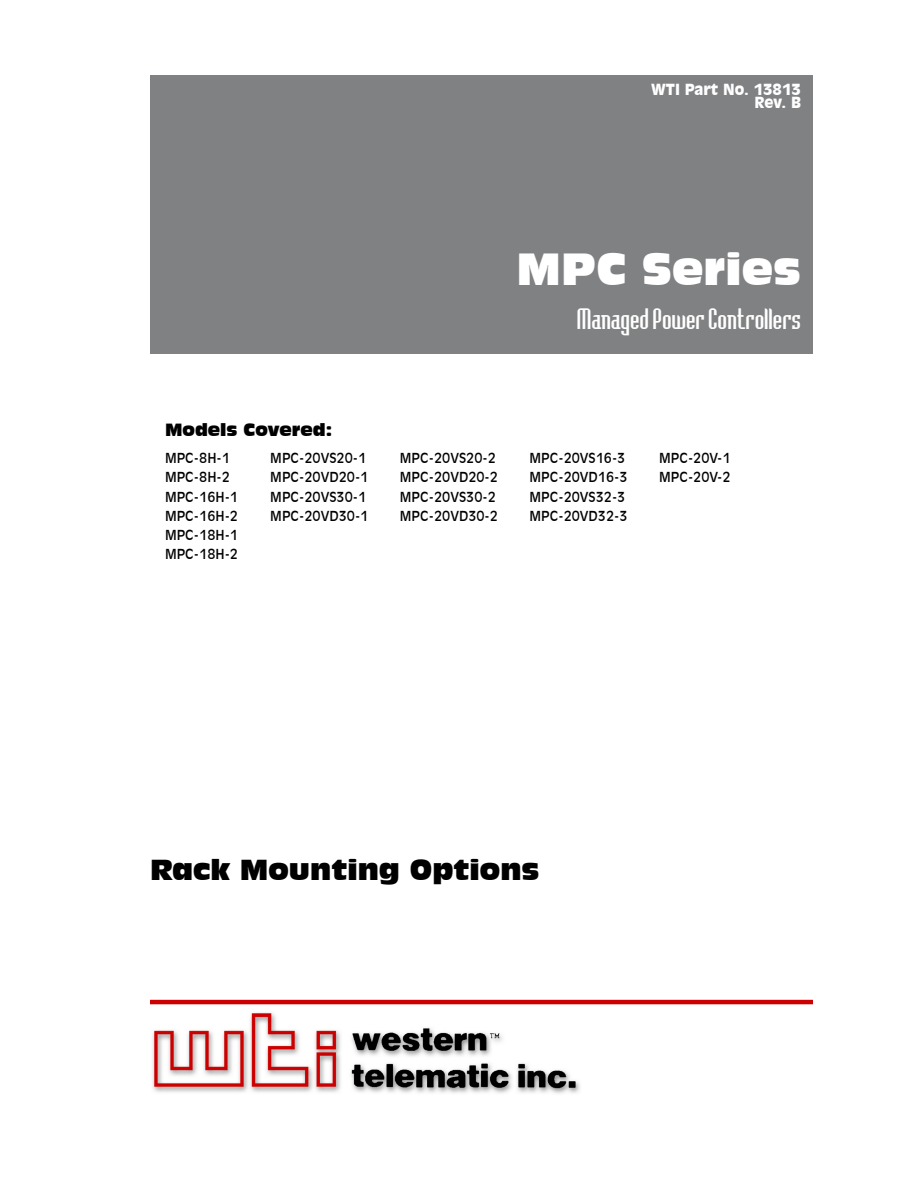
<style>
.page{position:relative;width:918px;height:1188px;background:#fff}
.page>*{position:absolute;margin:0;border:0;box-sizing:border-box;transform-origin:0 0}
.t1{font:42px "Incised 901 BT Compact";color:#fff}
.t2{font:27px "Bedrock Plain";color:#fff}
.t3{font:27px "Incised 901 BT Compact";color:#000}
.t4{font:16.5px "Incised 901 BT Compact";color:#000}
.t5{font:900 15px/13.5px "Incised 901 BT";color:#fff;text-align:right}
.t6{font:13.5px/19.2px "Incised 901 BT";color:#000}
</style>
<div class="page">
<img style="left:152px;top:1012px;width:428px;height:82px">
<hr style="left:150px;top:1000px;width:663px;height:4px;background:#c00">
<div style="left:150px;top:75px;width:663px;height:279px;background:#808183"></div>
<p class="t5" style="left:651px;top:82px;width:151px">WTI Part No. 13813<br>Rev. B</p>
<h1 class="t1" style="left:517px;top:245px;width:286px">MPC Series</h1>
<h2 class="t2" style="left:577px;top:302px;width:226px">Managed Power Controllers</h2>
<p class="t4" style="left:165px;top:420px;width:169px">Models Covered:</p>
<p class="t6" style="left:165px;top:449px;width:66px">MPC-8H-1</p>
<p class="t6" style="left:270px;top:449px;width:97px">MPC-20VS20-1</p>
<p class="t6" style="left:400px;top:449px;width:97px">MPC-20VS20-2</p>
<p class="t6" style="left:530px;top:449px;width:97px">MPC-20VS16-3</p>
<p class="t6" style="left:659px;top:449px;width:73px">MPC-20V-1</p>
<p class="t6" style="left:165px;top:468px;width:66px">MPC-8H-2</p>
<p class="t6" style="left:270px;top:468px;width:100px">MPC-20VD20-1</p>
<p class="t6" style="left:400px;top:468px;width:100px">MPC-20VD20-2</p>
<p class="t6" style="left:530px;top:468px;width:100px">MPC-20VD16-3</p>
<p class="t6" style="left:659px;top:468px;width:73px">MPC-20V-2</p>
<p class="t6" style="left:165px;top:487px;width:75px">MPC-16H-1</p>
<p class="t6" style="left:270px;top:487px;width:97px">MPC-20VS30-1</p>
<p class="t6" style="left:400px;top:487px;width:97px">MPC-20VS30-2</p>
<p class="t6" style="left:530px;top:487px;width:97px">MPC-20VS32-3</p>
<p class="t6" style="left:165px;top:506px;width:75px">MPC-16H-2</p>
<p class="t6" style="left:270px;top:506px;width:100px">MPC-20VD30-1</p>
<p class="t6" style="left:400px;top:506px;width:100px">MPC-20VD30-2</p>
<p class="t6" style="left:530px;top:506px;width:100px">MPC-20VD32-3</p>
<p class="t6" style="left:165px;top:526px;width:75px">MPC-18H-1<br>MPC-18H-2</p>
<h2 class="t3" style="left:150px;top:854px;width:391px">Rack Mounting Options</h2>
</div>
